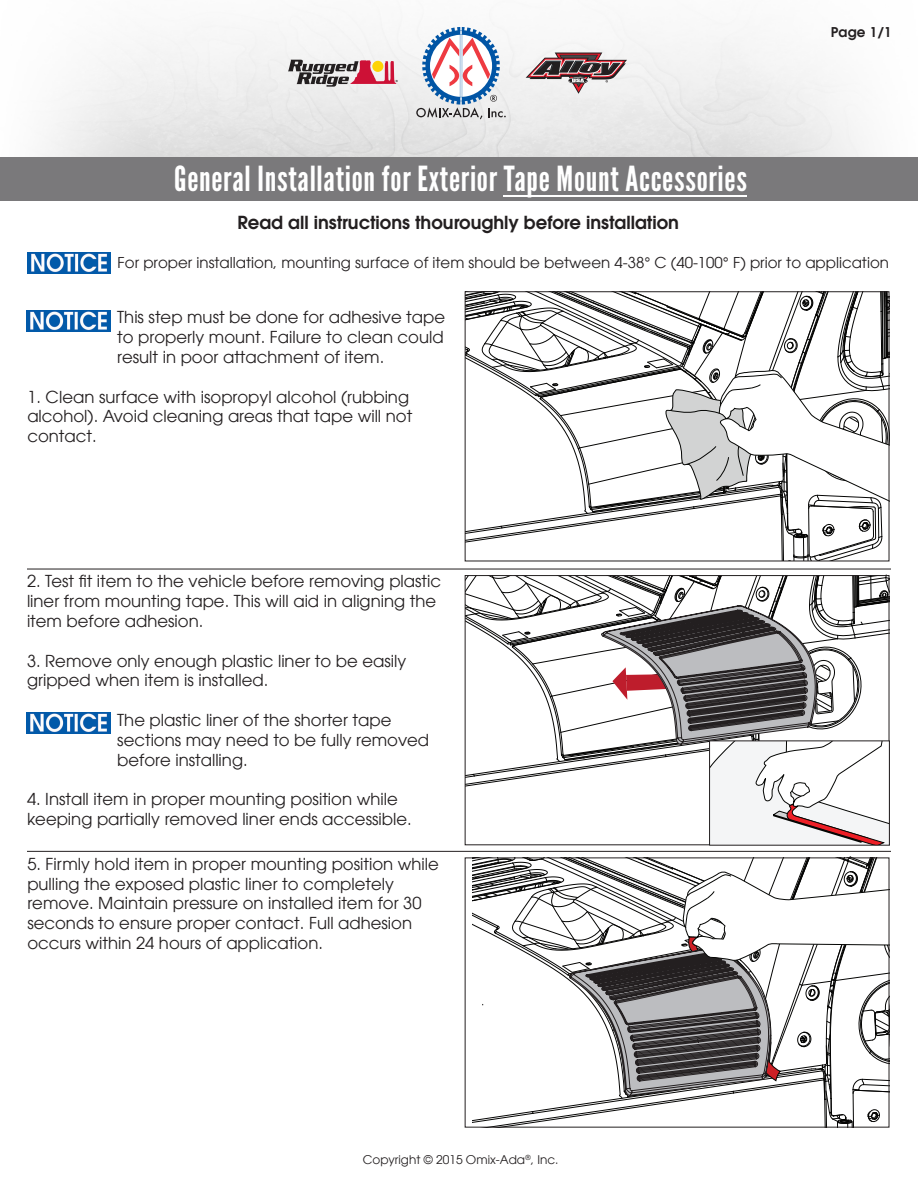
<style>
.page{position:relative;width:918px;height:1188px;background:#fff}
.page>*{position:absolute;margin:0;border:0;box-sizing:border-box;transform-origin:0 0}
.t1{font:34.5px "League Gothic";letter-spacing:.02em;color:#fff}
.t2{font:600 18px "Avant Garde LT";color:#231f20}
.t3{font:16.5px/19.8px "Avant Garde LT";color:#231f20}
.t4{font:15px "Avant Garde LT";color:#231f20}
.t5{font:600 13.5px "Avant Garde LT";color:#231f20}
.t6{font:12px "Avant Garde LT";color:#231f20}
</style>
<div class="page">
<svg style="left:416px;top:27px;width:90px;height:92px"></svg>
<svg style="left:526px;top:53px;width:101px;height:41px"></svg>
<svg style="left:288px;top:60px;width:110px;height:27px"></svg>
<div style="left:1px;top:157px;width:917px;height:44px;background:#7a797b"></div>
<hr style="left:27px;top:569px;width:864px;height:1px;background:#231f20">
<hr style="left:27px;top:851px;width:864px;height:1px;background:#231f20">
<svg style="left:465px;top:293px;width:424px;height:269px"></svg>
<div style="left:465px;top:291px;width:424px;height:270px;border:1px solid #231f20"></div>
<svg style="left:472px;top:857px;width:418px;height:270px"></svg>
<img style="left:27px;top:311px;width:84px;height:20px">
<img style="left:27px;top:253px;width:84px;height:20px">
<img style="left:27px;top:713px;width:84px;height:20px">
<svg style="left:465px;top:575px;width:424px;height:270px"></svg>
<div style="left:709px;top:741px;width:181px;height:104px;border:1px solid #231f20"></div>
<hr style="left:504px;top:195px;width:243px;height:2px;background:#fff">
<h1 class="t1" style="left:174px;top:159px;width:574px">General Installation for Exterior Tape Mount Accessories</h1>
<p class="t5" style="left:831px;top:23px;width:63px">Page 1/1</p>
<p class="t2" style="left:237px;top:210px;width:443px">Read all instructions thouroughly before installation</p>
<p class="t4" style="left:118px;top:254px;width:773px">For proper installation, mounting surface of item should be between 4-38° C (40-100° F) prior to application</p>
<p class="t3" style="left:117px;top:307px;width:329px;text-align:justify">This step must be done for adhesive tape to properly mount. Failure to clean could result in poor attachment of item.</p>
<p class="t3" style="left:27px;top:387px;width:386px">1. Clean surface with isopropyl alcohol (rubbing alcohol). Avoid cleaning areas that tape will not contact.</p>
<p class="t3" style="left:27px;top:571px;width:416px">2. Test fit item to the vehicle before removing plastic liner from mounting tape. This will aid in aligning the item before adhesion.</p>
<p class="t3" style="left:27px;top:651px;width:381px">3. Remove only enough plastic liner to be easily gripped when item is installed.</p>
<p class="t3" style="left:117px;top:710px;width:313px">The plastic liner of the shorter tape sections may need to be fully removed before installing.</p>
<p class="t3" style="left:27px;top:789px;width:386px">4. Install item in proper mounting position while keeping partially removed liner ends accessible.</p>
<p class="t3" style="left:27px;top:854px;width:413px">5. Firmly hold item in proper mounting position while</p>
<p class="t3" style="left:27px;top:874px;width:396px">pulling the exposed plastic liner to completely remove. Maintain pressure on installed item for 30 seconds to ensure proper contact. Full adhesion occurs within 24 hours of application.</p>
<p class="t6" style="left:363px;top:1153px;width:197px">Copyright © 2015 Omix-Ada<sup>®</sup>, Inc.</p>
</div>
